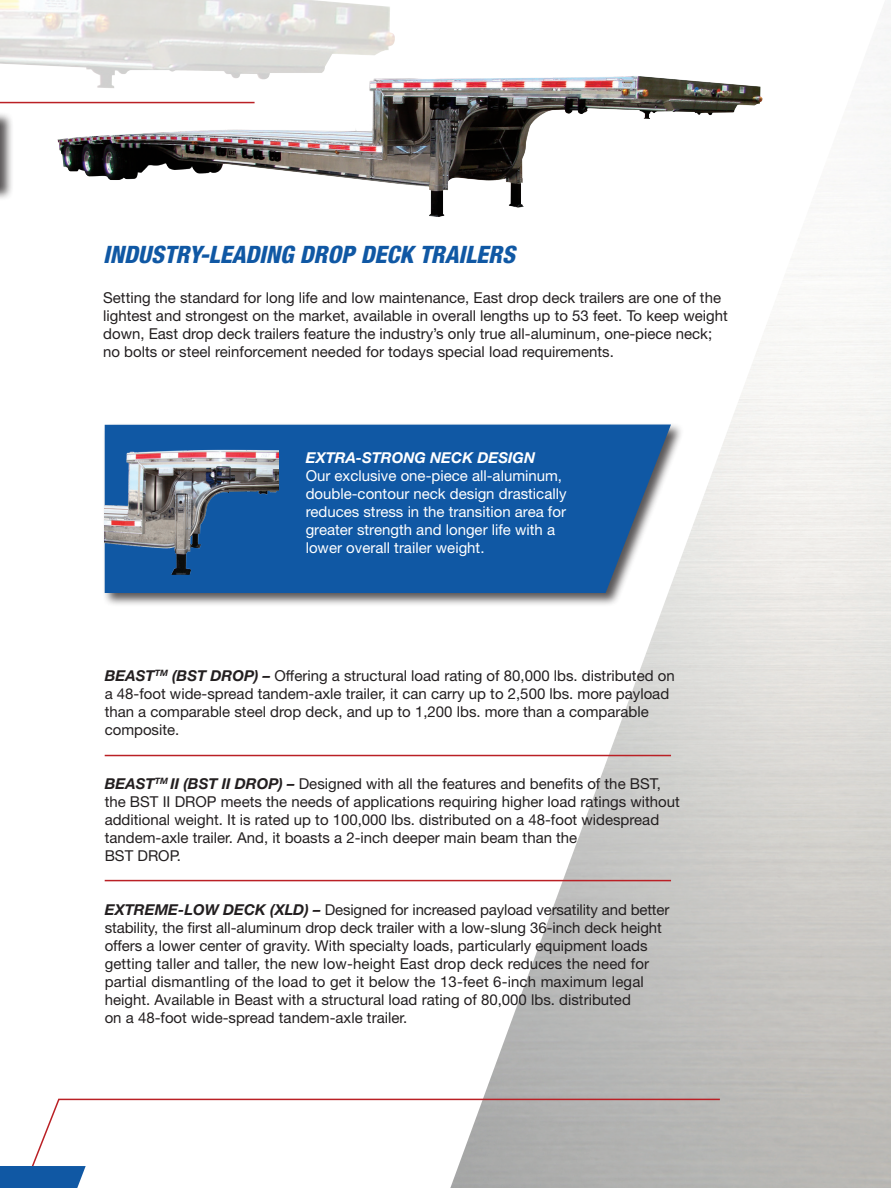
<style>
.page{position:relative;width:891px;height:1188px;background:#fff}
.page>*{position:absolute;margin:0;border:0;box-sizing:border-box;transform-origin:0 0}
.t1{font:italic 800 condensed 24px "Helvetica Neue LT Std";color:#1058a4}
.t2{font:15px/18px "Helvetica Neue LT Std";color:#231f20}
.t3{font:15px/18px "Helvetica Neue LT Std";color:#fff}
.s1{font-weight:700;font-style:italic}
</style>
<div class="page">
<img style="left:0;top:0;width:395px;height:76px">
<div style="left:102px;top:422px;width:582px;height:185px;background:#231f20;opacity:.75"></div>
<svg style="left:104px;top:423px;width:568px;height:171px"></svg>
<svg style="left:32px;top:1098px;width:689px;height:73px"></svg>
<hr style="left:105px;top:755px;width:566px;height:1px;background:#ba2025">
<hr style="left:105px;top:880px;width:566px;height:1px;background:#ba2025">
<div style="left:0;top:111px;width:14px;height:90px;background:#231f20;opacity:.75"></div>
<img style="left:0;top:114px;width:1px;height:73px">
<img style="left:104px;top:443px;width:174px;height:131px">
<img style="left:58px;top:76px;width:704px;height:141px">
<div style="left:0;top:1166px;width:86px;height:22px;background:#1058a4"></div>
<p class="t1" style="left:103px;top:240px;width:413px">INDUSTRY-LEADING DROP DECK TRAILERS</p>
<p class="t2" style="left:103px;top:288px;width:626px">Setting the standard for long life and low maintenance, East drop deck trailers are one of the lightest and strongest on the market, available in overall lengths up to 53 feet. To keep weight down, East drop deck trailers feature the industry’s only true all-aluminum, one-piece neck; no bolts or steel reinforcement needed for todays special load requirements.</p>
<p class="t3" style="left:306px;top:448px;width:262px"><span class="s1">EXTRA-STRONG NECK DESIGN<br></span>Our exclusive one-piece all-aluminum, double-contour neck design drastically reduces stress in the transition area for greater strength and longer life with a lower overall trailer weight.</p>
<p class="t2" style="left:105px;top:666px;width:572px"><span class="s1">BEAST</span><sup>TM</sup> <span class="s1">(BST DROP) –</span> Offering a structural load rating of 80,000 lbs. distributed on a 48-foot wide-spread tandem-axle trailer, it can carry up to 2,500 lbs. more payload than a comparable steel drop deck, and up to 1,200 lbs. more than a comparable composite.</p>
<p class="t2" style="left:105px;top:774px;width:577px"><span class="s1">BEAST</span><sup>TM</sup> <span class="s1">II (BST II DROP) –</span> Designed with all the features and benefits of the BST, the BST II DROP meets the needs of applications requiring higher load ratings without additional weight. It is rated up to 100,000 lbs. distributed on a 48-foot widespread tandem-axle trailer. And, it boasts a 2-inch deeper main beam than the<br>BST DROP.</p>
<p class="t2" style="left:105px;top:900px;width:566px"><span class="s1">EXTREME-LOW DECK (XLD) –</span> Designed for increased payload versatility and better stability, the first all-aluminum drop deck trailer with a low-slung 36-inch deck height offers a lower center of gravity. With specialty loads, particularly equipment loads getting taller and taller, the new low-height East drop deck reduces the need for partial dismantling of the load to get it below the 13-feet 6-inch maximum legal height. Available in Beast with a structural load rating of 80,000 lbs. distributed<br>on a 48-foot wide-spread tandem-axle trailer.</p>
</div>
